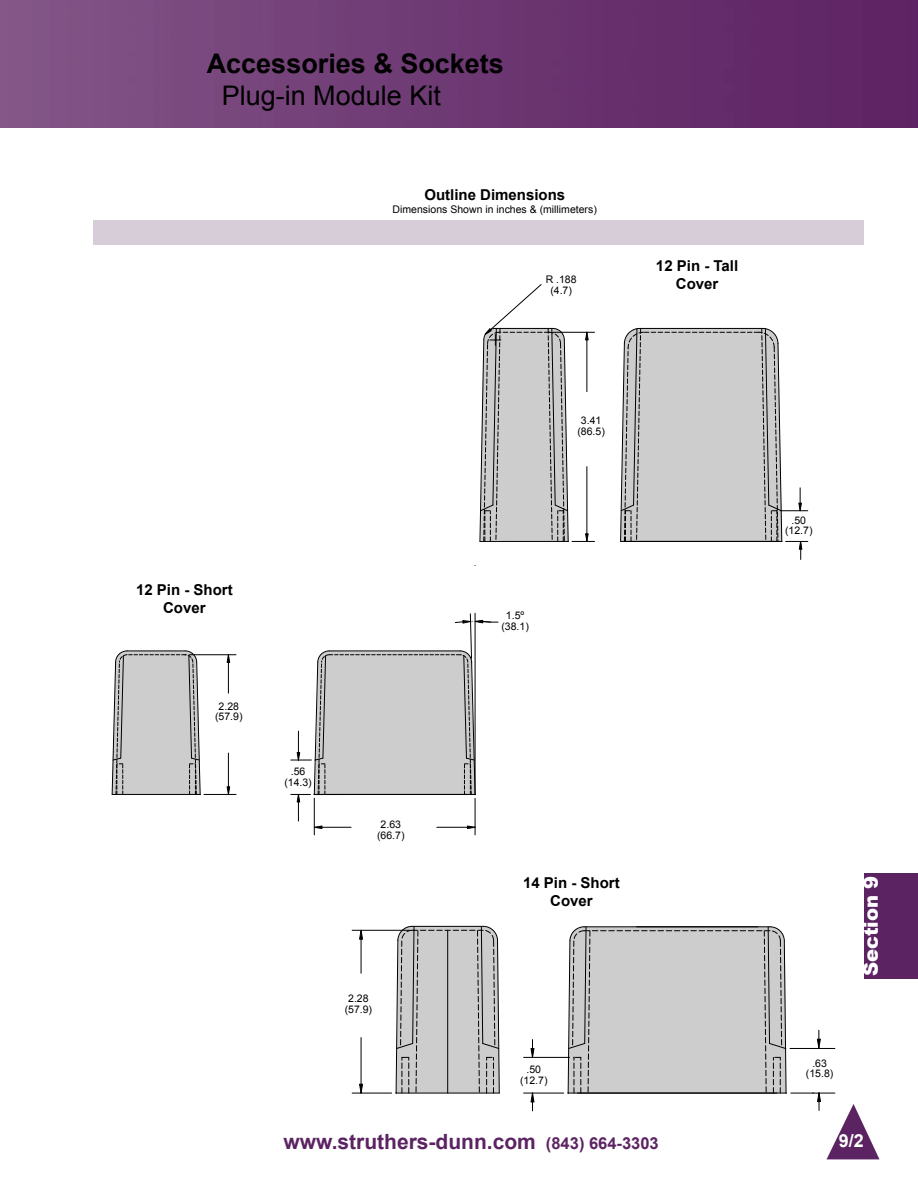
<style>
.page{position:relative;width:918px;height:1188px;background:#fff}
.page>*{position:absolute;margin:0;border:0;box-sizing:border-box;transform-origin:0 0}
.t1{font:700 27px "Arial";color:#000}
.t2{font:27px "Arial";color:#000}
.t3{font:700 21px "Arial";color:#5c2363}
.t4{font:900 19.5px "Arial";color:#fff}
.t5{font:700 18px "Arial";color:#fff}
.t6{font:700 15px/18px "Arial";color:#000;text-align:center}
.t7{font:10.5px/10.5px "Arial";color:#000;text-align:center}
.s1{font-size:16.5px}
</style>
<div class="page">
<img style="left:0;top:0;width:918px;height:127px">
<div style="left:864px;top:873px;width:54px;height:106px;background:#5c2363"></div>
<svg style="left:827px;top:1104px;width:53px;height:55px"></svg>
<div style="left:93px;top:221px;width:771px;height:24px;background:#d7cdd9"></div>
<svg style="left:480px;top:284px;width:115px;height:258px"></svg>
<svg style="left:620px;top:328px;width:188px;height:231px"></svg>
<hr style="left:314px;top:798px;width:1px;height:37px;background:#000">
<hr style="left:475px;top:798px;width:1px;height:37px;background:#000">
<hr style="left:204px;top:794px;width:32px;height:1px;background:#000">
<hr style="left:189px;top:654px;width:47px;height:1px;background:#000">
<hr style="left:228px;top:753px;width:1px;height:34px;background:#000">
<hr style="left:228px;top:662px;width:1px;height:31px;background:#000">
<svg style="left:227px;top:786px;width:3px;height:9px"></svg>
<svg style="left:227px;top:654px;width:3px;height:9px"></svg>
<svg style="left:112px;top:651px;width:89px;height:144px;background:#bfbfbf"></svg>
<svg style="left:291px;top:613px;width:207px;height:216px"></svg>
<hr style="left:790px;top:1048px;width:45px;height:1px;background:#000">
<hr style="left:791px;top:1093px;width:44px;height:1px;background:#000">
<hr style="left:524px;top:1057px;width:46px;height:1px;background:#000">
<hr style="left:524px;top:1093px;width:40px;height:1px;background:#000">
<svg style="left:530px;top:1040px;width:5px;height:18px"></svg>
<svg style="left:530px;top:1092px;width:5px;height:19px"></svg>
<hr style="left:352px;top:930px;width:58px;height:1px;background:#000">
<hr style="left:352px;top:1093px;width:40px;height:1px;background:#000">
<hr style="left:361px;top:939px;width:1px;height:34px;background:#000">
<hr style="left:361px;top:1038px;width:1px;height:46px;background:#000">
<svg style="left:359px;top:929px;width:4px;height:11px"></svg>
<svg style="left:359px;top:1084px;width:4px;height:10px"></svg>
<svg style="left:817px;top:1030px;width:4px;height:18px"></svg>
<svg style="left:812px;top:1092px;width:9px;height:18px"></svg>
<svg style="left:567px;top:926px;width:220px;height:168px;background:#c3c3c3"></svg>
<svg style="left:395px;top:926px;width:105px;height:168px;background:#bcbcbc"></svg>
<h1 class="t1" style="left:207px;top:46px;width:299px">Accessories &amp; Sockets</h1>
<h1 class="t2" style="left:222px;top:78px;width:221px">Plug-in Module Kit</h1>
<h3 class="t6" style="left:424px;top:186px;width:142px">Outline Dimensions</h3>
<p class="t7" style="left:393px;top:204px;width:206px">Dimensions Shown in inches &amp; (millimeters)</p>
<p class="t7" style="left:546px;top:274px;width:32px">R .188 (4.7)</p>
<h3 class="t6" style="left:656px;top:258px;width:84px">12 Pin - Tall<br>Cover</h3>
<h3 class="t6" style="left:136px;top:582px;width:98px">12 Pin - Short<br>Cover</h3>
<p class="t7" style="left:215px;top:701px;width:29px">2.28 (57.9)</p>
<p class="t7" style="left:284px;top:766px;width:29px">.56 (14.3)</p>
<p class="t7" style="left:377px;top:819px;width:29px">2.63 (66.7)</p>
<p class="t7" style="left:345px;top:993px;width:29px">2.28 (57.9)</p>
<p class="t7" style="left:577px;top:415px;width:29px">3.41 (86.5)</p>
<p class="t7" style="left:501px;top:610px;width:29px">1.5º (38.1)</p>
<h3 class="t6" style="left:523px;top:875px;width:98px">14 Pin - Short<br>Cover</h3>
<p class="t7" style="left:520px;top:1064px;width:29px">.50 (12.7)</p>
<p class="t7" style="left:785px;top:515px;width:29px">.50 (12.7)</p>
<h3 class="t4" style="left:857px;top:976px;width:102px;rotate:-90deg">Section 9</h3>
<p class="t7" style="left:806px;top:1058px;width:29px">.63 (15.8)</p>
<h2 class="t3" style="left:284px;top:1128px;width:377px">www.struthers-dunn.com <span class="s1">(843) 664-3303</span></h2>
<h3 class="t5" style="left:839px;top:1129px;width:27px">9/2</h3>
</div>
